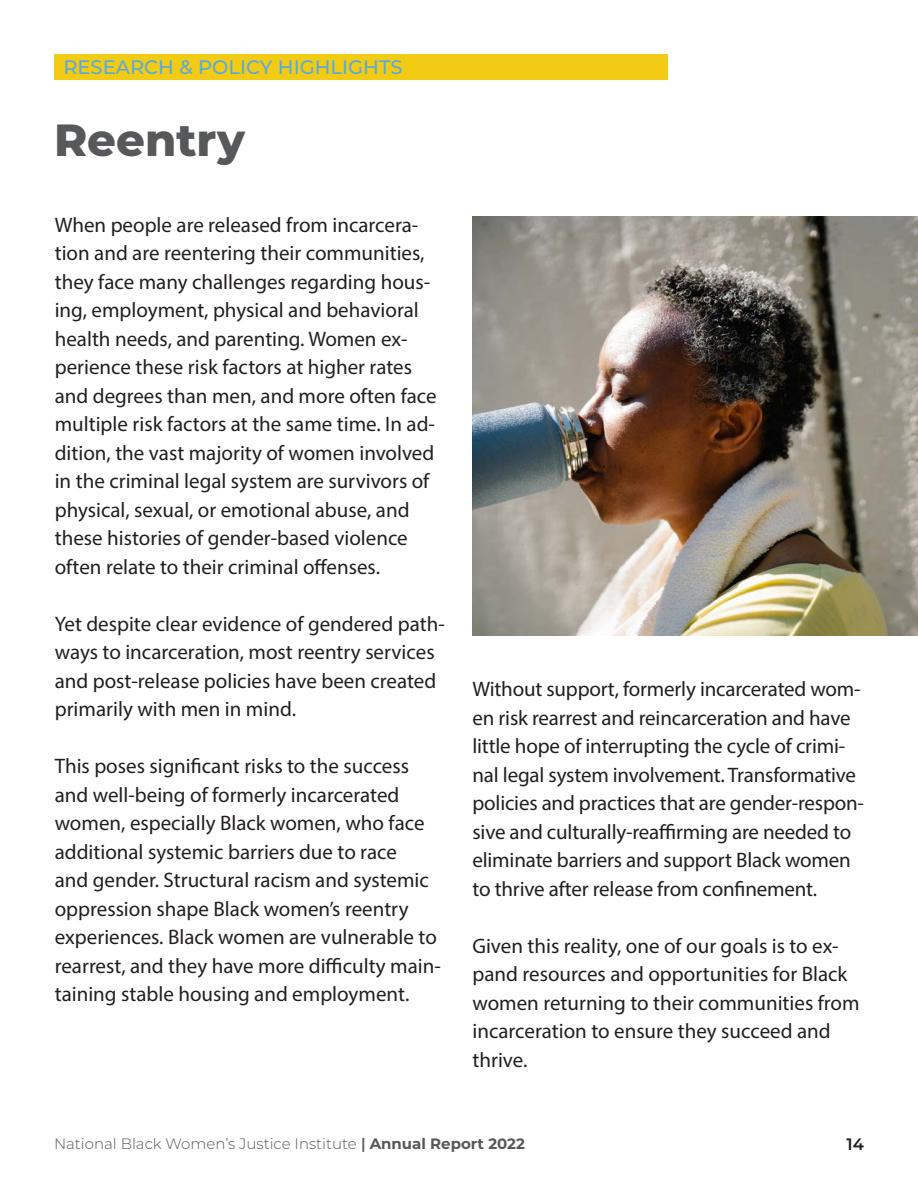
<style>
.page{position:relative;width:918px;height:1188px;background:#fff}
.page>*{position:absolute;margin:0;border:0;box-sizing:border-box;transform-origin:0 0}
.Header_1{font:800 45px "Montserrat";color:#57585a}
.t1{font:21px/28.5px "Myriad Pro";color:#231f20}
.Figure_title{font:500 19.5px "Montserrat";color:#59aade}
.t2{font:600 16.5px "Montserrat";color:#231f20}
.t3{font:300 15px "Montserrat";color:#57585a}
.s1{font-weight:600}
.s2{font-weight:700}
</style>
<div class="page">
<div style="left:55px;top:54px;width:613px;height:26px;background:#f2cb14"></div>
<img style="left:472px;top:216px;width:446px;height:420px">
<p class="Figure_title" style="left:63px;top:53px;width:341px">RESEARCH &amp; POLICY HIGHLIGHTS</p>
<p class="Header_1" style="left:54px;top:107px;width:193px">Reentry</p>
<p class="t1" style="left:55px;top:210px;width:383px">When people are released from incarcera&shy;tion and are reentering their communities, they face many challenges regarding hous&shy;ing, employment, physical and behavioral health needs, and parenting. Women ex&shy;perience these risk factors at higher rates and degrees than men, and more often face multiple risk factors at the same time. In ad&shy;dition, the vast majority of women involved in the criminal legal system are survivors of physical, sexual, or emotional abuse, and these histories of gender-based violence often relate to their criminal offenses.</p>
<p class="t1" style="left:55px;top:609px;width:392px">Yet despite clear evidence of gendered path&shy;ways to incarceration, most reentry services and post-release policies have been created primarily with men in mind.</p>
<p class="t1" style="left:55px;top:752px;width:388px">This poses significant risks to the success and well-being of formerly incarcerated women, especially Black women, who face additional systemic barriers due to race<br>and gender. Structural racism and systemic oppression shape Black women’s reentry experiences. Black women are vulnerable to rearrest, and they have more difficulty main&shy;taining stable housing and employment.</p>
<p class="t1" style="left:473px;top:674px;width:393px">Without support, formerly incarcerated wom&shy;en risk rearrest and reincarceration and have little hope of interrupting the cycle of crimi&shy;nal legal system involvement. Transformative policies and practices that are gender-respon&shy;sive and culturally-reaffirming are needed to eliminate barriers and support Black women to thrive after release from confinement.</p>
<p class="t1" style="left:473px;top:931px;width:389px">Given this reality, one of our goals is to ex&shy;pand resources and opportunities for Black women returning to their communities from incarceration to ensure they succeed and thrive.</p>
<p class="t3" style="left:54px;top:1133px;width:472px">National Black Women’s Justice Institute <span class="s1">|</span> <span class="s2">Annual Report 2022</span></p>
<p class="t2" style="left:847px;top:1132px;width:19px">14</p>
</div>
